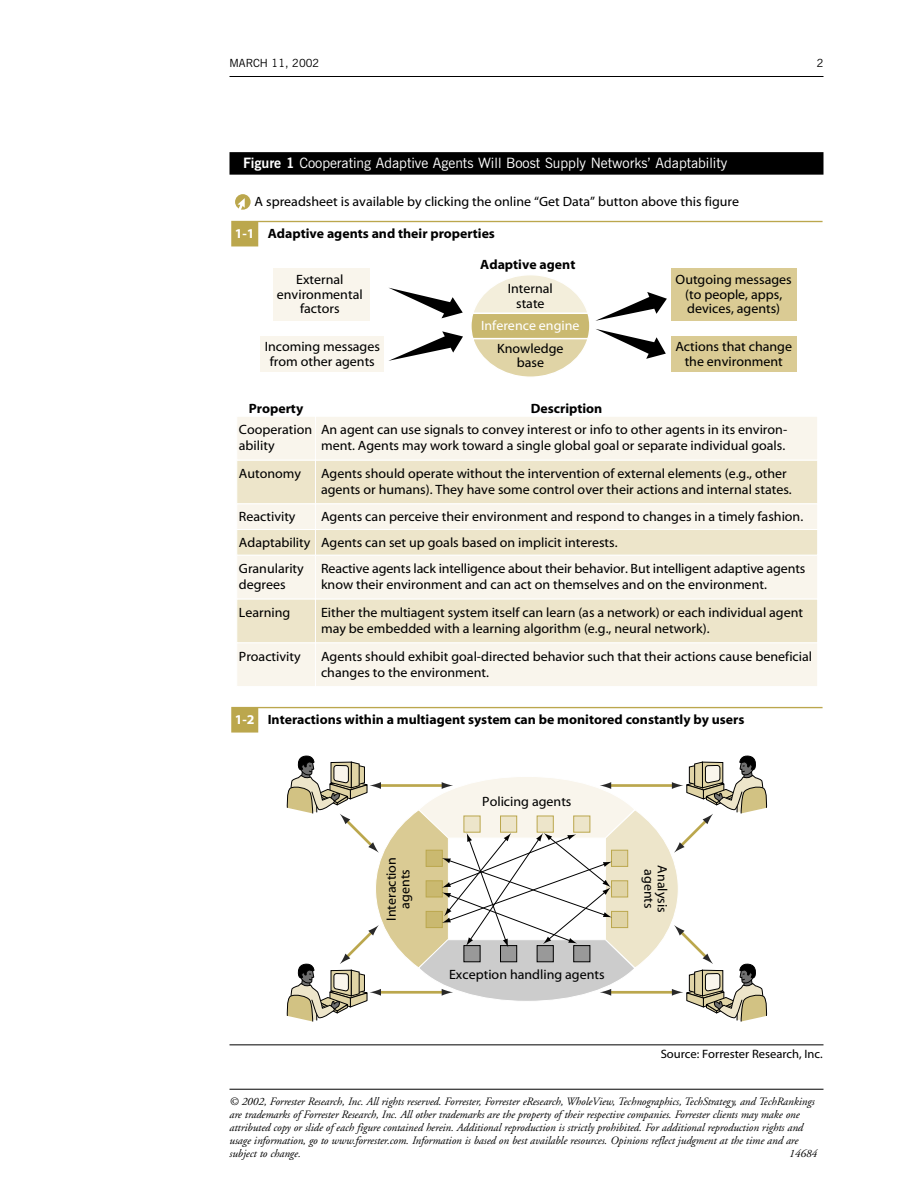
<style>
.page{position:relative;width:918px;height:1188px;background:#fff}
.page>*{position:absolute;margin:0;border:0;box-sizing:border-box;transform-origin:0 0}
.t1{font:14.25px "News Gothic BT";color:#fff}
.t2{font:13.5px/14.9px "Myriad Web";color:#000}
.t3{font:13.5px "Myriad Bd Web";color:#000}
.t4{font:13.5px "Myriad Web";color:#fff}
.t5{font:12.15px "Myriad Web";color:#000}
.t6{font:italic 11.25px/13.2px "Adobe Garamond";letter-spacing:-.005em;color:#000}
.t7{font:11.25px "News Gothic BT";color:#000}
.s1{font-weight:700}
.s2{color:#fff}
</style>
<div class="page">
<div style="left:230px;top:152px;width:594px;height:23px;background:#000"></div>
<hr style="left:230px;top:76px;width:594px;height:1px;background:#000">
<hr style="left:230px;top:1045px;width:594px;height:1px;background:#000">
<div style="left:236px;top:460px;width:80px;height:44px;background:#ede5ca;border:1px solid #fff"></div>
<div style="left:315px;top:460px;width:503px;height:44px;background:#ede5ca;border:1px solid #fff"></div>
<div style="left:236px;top:416px;width:80px;height:44px;background:#f9f5ec;border:1px solid #fff"></div>
<div style="left:315px;top:416px;width:503px;height:44px;background:#f9f5ec;border:1px solid #fff"></div>
<div style="left:236px;top:599px;width:80px;height:44px;background:#ede5ca;border:1px solid #fff"></div>
<div style="left:315px;top:599px;width:503px;height:44px;background:#ede5ca;border:1px solid #fff"></div>
<div style="left:236px;top:555px;width:80px;height:44px;background:#f9f5ec;border:1px solid #fff"></div>
<div style="left:315px;top:555px;width:503px;height:44px;background:#f9f5ec;border:1px solid #fff"></div>
<div style="left:261px;top:336px;width:123px;height:36px;background:#f9f5ec"></div>
<div style="left:671px;top:336px;width:126px;height:36px;background:#dacb94"></div>
<div style="left:273px;top:268px;width:96px;height:52px;background:#f9f5ec"></div>
<div style="left:671px;top:268px;width:126px;height:52px;background:#dacb94"></div>
<div style="left:236px;top:529px;width:80px;height:26px;background:#ede5ca;border:1px solid #fff"></div>
<div style="left:315px;top:529px;width:503px;height:26px;background:#ede5ca;border:1px solid #fff"></div>
<div style="left:236px;top:504px;width:80px;height:26px;background:#f9f5ec;border:1px solid #fff"></div>
<div style="left:315px;top:504px;width:503px;height:26px;background:#f9f5ec;border:1px solid #fff"></div>
<svg style="left:231px;top:221px;width:592px;height:25px"></svg>
<svg style="left:471px;top:275px;width:196px;height:102px"></svg>
<svg style="left:389px;top:288px;width:74px;height:30px"></svg>
<svg style="left:388px;top:331px;width:75px;height:30px"></svg>
<svg style="left:235px;top:194px;width:16px;height:16px"></svg>
<svg style="left:238px;top:198px;width:7px;height:12px"></svg>
<svg style="left:231px;top:629px;width:592px;height:393px"></svg>
<hr style="left:230px;top:1089px;width:594px;height:1px;background:#000">
<p class="t7" style="left:230px;top:59px;width:91px">MARCH 11, 2002</p>
<p class="t7" style="left:817px;top:59px;width:8px">2</p>
<p class="t1" style="left:243px;top:157px;width:486px"><span class="s1">Figure 1</span> Cooperating Adaptive Agents Will Boost Supply Networks’ Adaptability</p>
<p class="t2" style="left:255px;top:195px;width:486px">A spreadsheet is available by clicking the online “Get Data” button above this figure</p>
<p class="t3" style="left:235px;top:228px;width:262px"><span class="s2">1-1</span> Adaptive agents and their properties</p>
<p class="t2" style="left:277px;top:273px;width:87px;text-align:center">External environmental factors</p>
<p class="t2" style="left:265px;top:341px;width:117px;text-align:center">Incoming messages from other agents</p>
<p class="t3" style="left:480px;top:259px;width:97px">Adaptive agent</p>
<p class="t2" style="left:508px;top:283px;width:47px;text-align:center">Internal state</p>
<p class="t2" style="left:497px;top:342px;width:68px;text-align:center">Knowledge base</p>
<p class="t4" style="left:481px;top:320px;width:100px">Inference engine</p>
<p class="t2" style="left:676px;top:273px;width:118px;text-align:center">Outgoing messages (to people, apps, devices, agents)</p>
<p class="t2" style="left:675px;top:341px;width:118px;text-align:center">Actions that change the environment</p>
<p class="t3" style="left:249px;top:403px;width:56px">Property</p>
<p class="t3" style="left:531px;top:403px;width:73px">Description</p>
<p class="t2" style="left:321px;top:423px;width:468px;line-height:16.2px">An agent can use signals to convey interest or info to other agents in its environ&shy;ment. Agents may work toward a single global goal or separate individual goals.</p>
<p class="t2" style="left:321px;top:467px;width:472px;line-height:16.2px">Agents should operate without the intervention of external elements (e.g., other agents or humans). They have some control over their actions and internal states.</p>
<p class="t2" style="left:321px;top:505px;width:486px;line-height:26.1px">Agents can perceive their environment and respond to changes in a timely fashion.<br>Agents can set up goals based on implicit interests.<br>Reactive agents lack intelligence about their behavior. But intelligent adaptive agents</p>
<p class="t2" style="left:321px;top:572px;width:484px;line-height:27.6px">know their environment and can act on themselves and on the environment.<br>Either the multiagent system itself can learn (as a network) or each individual agent</p>
<p class="t2" style="left:321px;top:616px;width:493px;line-height:27.6px">may be embedded with a learning algorithm (e.g., neural network).<br>Agents should exhibit goal-directed behavior such that their actions cause beneficial</p>
<p class="t2" style="left:321px;top:666px;width:170px">changes to the environment.</p>
<p class="t2" style="left:239px;top:423px;width:75px;line-height:16.2px">Cooperation ability</p>
<p class="t2" style="left:239px;top:467px;width:64px">Autonomy</p>
<p class="t2" style="left:239px;top:505px;width:73px;line-height:26.1px">Reactivity<br>Adaptability<br>Granularity</p>
<p class="t2" style="left:239px;top:572px;width:53px;line-height:27.6px">degrees<br>Learning</p>
<p class="t2" style="left:239px;top:650px;width:63px">Proactivity</p>
<p class="t3" style="left:235px;top:714px;width:511px"><span class="s2">1-2</span> Interactions within a multiagent system can be monitored constantly by users</p>
<p class="t2" style="left:386px;top:921px;width:65px;line-height:13.5px;text-align:center;rotate:-90deg">Interaction agents</p>
<p class="t2" style="left:482px;top:795px;width:91px">Policing agents</p>
<p class="t2" style="left:449px;top:969px;width:157px">Exception handling agents</p>
<p class="t2" style="left:668px;top:865px;width:49px;line-height:13.5px;rotate:90deg">Analysis agents</p>
<p class="t5" style="left:661px;top:1049px;width:163px">Source: Forrester Research, Inc.</p>
<p class="t6" style="left:230px;top:1096px;width:587px">© 2002, Forrester Research, Inc. All rights reserved. Forrester, Forrester eResearch, WholeView, Technographics, TechStrategy, and TechRankings are trademarks of Forrester Research, Inc. All other trademarks are the property of their respective companies. Forrester clients may make one attributed copy or slide of each figure contained herein. Additional reproduction is strictly prohibited. For additional reproduction rights and usage information, go to www.forrester.com. Information is based on best available resources. Opinions reflect judgment at the time and are subject to change.</p>
<p class="t6" style="left:789px;top:1148px;width:30px">14684</p>
</div>
